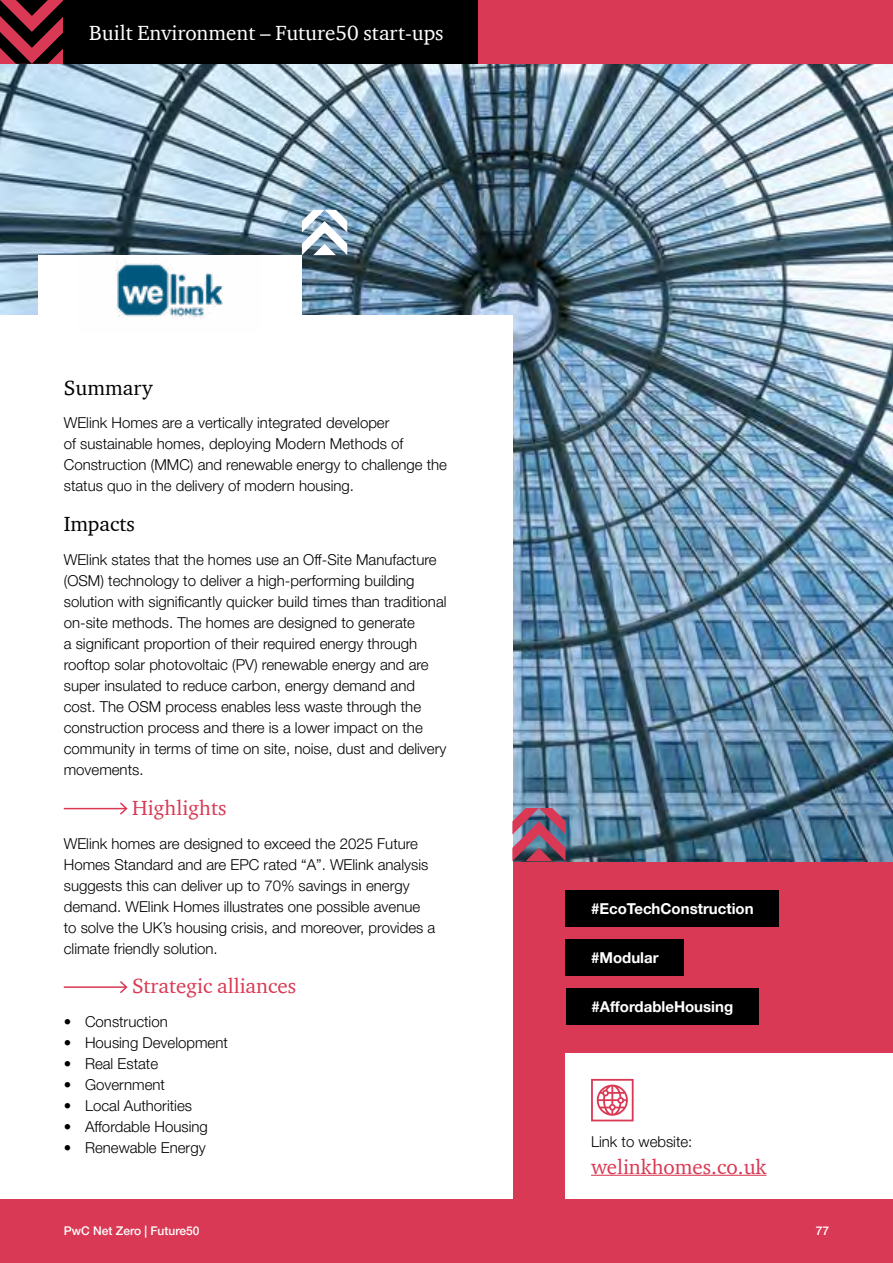
<style>
.page{position:relative;width:893px;height:1263px;background:#fff}
.page>*{position:absolute;margin:0;border:0;box-sizing:border-box;transform-origin:0 0}
.t1{font:21px "ITC Charter Com";color:#d93954}
.t2{font:21px "ITC Charter Com";color:#fff}
.t3{font:21px "ITC Charter Com";color:#000}
.t4{font:300 15px/21px "Helvetica Neue LT Pro";color:#000}
.t5{font:700 15px "Helvetica Neue LT Pro";color:#fff}
.t6{font:500 12px "Helvetica Neue LT Pro";color:#fff}
</style>
<div class="page">
<div style="left:0;top:861px;width:893px;height:402px;background:#d93954"></div>
<img style="left:0;top:64px;width:893px;height:797px">
<div style="left:0;top:315px;width:512px;height:884px;background:#fff"></div>
<hr style="left:64px;top:808px;width:62px;height:1px;background:#d93954">
<svg style="left:118px;top:802px;width:10px;height:13px"></svg>
<hr style="left:64px;top:986px;width:62px;height:2px;background:#d93954">
<svg style="left:118px;top:981px;width:10px;height:12px"></svg>
<div style="left:566px;top:1053px;width:327px;height:146px;background:#fff"></div>
<hr style="left:591px;top:1175px;width:175px;height:1px;background:#d93954">
<svg style="left:591px;top:1079px;width:43px;height:42px"></svg>
<div style="left:566px;top:890px;width:213px;height:36px;background:#000"></div>
<div style="left:566px;top:939px;width:118px;height:36px;background:#000"></div>
<div style="left:566px;top:988px;width:193px;height:36px;background:#000"></div>
<div style="left:38px;top:255px;width:264px;height:64px;background:#fff"></div>
<img style="left:79px;top:248px;width:182px;height:71px">
<svg style="left:512px;top:808px;width:54px;height:53px"></svg>
<div style="left:0;top:0;width:893px;height:64px;background:#d93954"></div>
<svg style="left:0;top:0;width:64px;height:64px"></svg>
<div style="left:64px;top:0;width:414px;height:64px;background:#000"></div>
<svg style="left:302px;top:210px;width:45px;height:45px"></svg>
<h1 class="t2" style="left:89px;top:20px;width:356px">Built Environment – Future50 start-ups</h1>
<h1 class="t3" style="left:64px;top:375px;width:90px">Summary</h1>
<p class="t4" style="left:64px;top:412px;width:385px">WElink Homes are a vertically integrated developer<br>of sustainable homes, deploying Modern Methods of Construction (MMC) and renewable energy to challenge the status quo in the delivery of modern housing.</p>
<h1 class="t3" style="left:64px;top:511px;width:73px">Impacts</h1>
<p class="t4" style="left:64px;top:549px;width:384px">WElink states that the homes use an Off-Site Manufacture (OSM) technology to deliver a high-performing building solution with significantly quicker build times than traditional on-site methods. The homes are designed to generate<br>a significant proportion of their required energy through rooftop solar photovoltaic (PV) renewable energy and are super insulated to reduce carbon, energy demand and cost. The OSM process enables less waste through the construction process and there is a lower impact on the community in terms of time on site, noise, dust and delivery movements.</p>
<h1 class="t1" style="left:132px;top:795px;width:96px">Highlights</h1>
<p class="t4" style="left:64px;top:832px;width:373px">WElink homes are designed to exceed the 2025 Future Homes Standard and are EPC rated “A”. WElink analysis suggests this can deliver up to 70% savings in energy demand. WElink Homes illustrates one possible avenue to solve the UK’s housing crisis, and moreover, provides a climate friendly solution.</p>
<h1 class="t1" style="left:132px;top:973px;width:165px">Strategic alliances</h1>
<p class="t4" style="left:64px;top:1011px;width:106px">• Construction</p>
<p class="t4" style="left:64px;top:1032px;width:166px">• Housing Development</p>
<p class="t4" style="left:64px;top:1053px;width:96px">• Real Estate</p>
<p class="t4" style="left:64px;top:1074px;width:103px">• Government</p>
<p class="t4" style="left:64px;top:1095px;width:130px">• Local Authorities</p>
<p class="t4" style="left:64px;top:1116px;width:146px">• Affordable Housing</p>
<p class="t4" style="left:64px;top:1137px;width:143px">• Renewable Energy</p>
<p class="t5" style="left:591px;top:899px;width:164px">#EcoTechConstruction</p>
<p class="t5" style="left:591px;top:948px;width:69px">#Modular</p>
<p class="t5" style="left:591px;top:997px;width:143px">#AffordableHousing</p>
<p class="t4" style="left:591px;top:1130px;width:103px">Link to website:</p>
<h1 class="t1" style="left:591px;top:1153px;width:177px">welinkhomes.co.uk</h1>
<p class="t6" style="left:64px;top:1224px;width:137px">PwC Net Zero | Future50</p>
<p class="t6" style="left:816px;top:1224px;width:15px">77</p>
</div>
